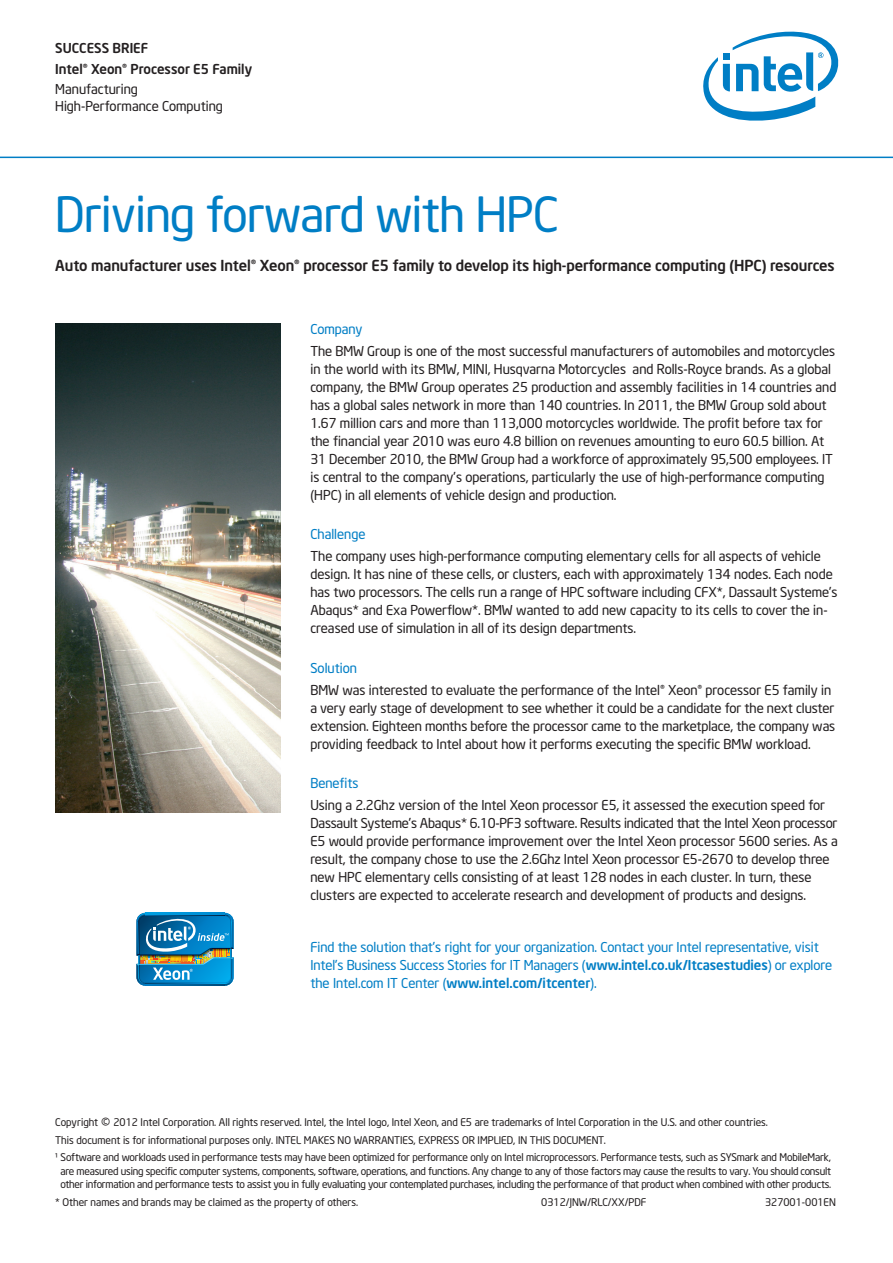
<style>
.page{position:relative;width:893px;height:1263px;background:#fff}
.page>*{position:absolute;margin:0;border:0;box-sizing:border-box;transform-origin:0 0}
.t1{font:48px "Neo Sans Intel";letter-spacing:-.01em;color:#007ec5}
.t2{font:300 27px "Neo Sans Intel";color:#231f20}
.t3{font:500 15px "Neo Sans Intel";letter-spacing:-.005em;color:#231f20}
.t4{font:13.5px/18px "Neo Sans Intel";color:#231f20}
.t5{font:13.5px/18px "Neo Sans Intel";color:#007ec5}
.t6{font:500 13.5px/20.7px "Neo Sans Intel";color:#231f20}
.t7{font:10.5px/17.7px "Neo Sans Intel";letter-spacing:-.01em;color:#231f20}
.s1{font-weight:500}
</style>
<div class="page">
<svg style="left:703px;top:31px;width:136px;height:90px"></svg>
<hr style="left:0;top:157px;width:892px;height:1px;background:#007ec5">
<img style="left:55px;top:323px;width:226px;height:489px">
<img style="left:136px;top:913px;width:98px;height:73px">
<p class="t6" style="left:55px;top:37px;width:198px">SUCCESS BRIEF<br>Intel® Xeon® Processor E5 Family</p>
<p class="t4" style="left:55px;top:81px;width:169px;line-height:16.5px">Manufacturing<br>High-Performance Computing</p>
<h1 class="t1" style="left:55px;top:185px;width:505px">Driving forward with HPC</h1>
<p class="t3" style="left:55px;top:256px;width:781px">Auto manufacturer uses Intel® Xeon® processor E5 family to develop its high-performance computing (HPC) resources</p>
<p class="t5" style="left:310px;top:319px;width:54px">Company</p>
<p class="t4" style="left:310px;top:342px;width:527px">The BMW Group is one of the most successful manufacturers of automobiles and motorcycles in the world with its BMW, MINI, Husqvarna Motorcycles and Rolls-Royce brands. As a global company, the BMW Group operates 25 production and assembly facilities in 14 countries and has a global sales network in more than 140 countries. In 2011, the BMW Group sold about 1.67 million cars and more than 113,000 motorcycles worldwide. The profit before tax for the financial year 2010 was euro 4.8 billion on revenues amounting to euro 60.5 billion. At 31 December 2010, the BMW Group had a workforce of approximately 95,500 employees. IT is central to the company’s operations, particularly the use of high-performance computing (HPC) in all elements of vehicle design and production.</p>
<p class="t5" style="left:310px;top:525px;width:57px">Challenge</p>
<p class="t4" style="left:310px;top:547px;width:529px">The company uses high-performance computing elementary cells for all aspects of vehicle design. It has nine of these cells, or clusters, each with approximately 134 nodes. Each node has two processors. The cells run a range of HPC software including CFX*, Dassault Systeme’s Abaqus* and Exa Powerflow*. BMW wanted to add new capacity to its cells to cover the in&shy;creased use of simulation in all of its design departments.</p>
<p class="t5" style="left:310px;top:658px;width:48px">Solution</p>
<p class="t4" style="left:310px;top:681px;width:526px">BMW was interested to evaluate the performance of the Intel® Xeon® processor E5 family in a very early stage of development to see whether it could be a candidate for the next cluster extension. Eighteen months before the processor came to the marketplace, the company was providing feedback to Intel about how it performs executing the specific BMW workload.</p>
<p class="t5" style="left:310px;top:774px;width:50px">Benefits</p>
<p class="t4" style="left:310px;top:796px;width:529px">Using a 2.2Ghz version of the Intel Xeon processor E5, it assessed the execution speed for Dassault Systeme’s Abaqus* 6.10-PF3 software. Results indicated that the Intel Xeon processor E5 would provide performance improvement over the Intel Xeon processor 5600 series. As a result, the company chose to use the 2.6Ghz Intel Xeon processor E5-2670 to develop three new HPC elementary cells consisting of at least 128 nodes in each cluster. In turn, these clusters are expected to accelerate research and development of products and designs.</p>
<p class="t5" style="left:310px;top:938px;width:523px">Find the solution that’s right for your organization. Contact your Intel representative, visit<br>Intel’s Business Success Stories for IT Managers (<span class="s1">www.intel.co.uk/Itcasestudies</span>) or explore the Intel.com IT Center (<span class="s1">www.intel.com/itcenter</span>).</p>
<p class="t7" style="left:55px;top:1113px;width:44px">Copyright</p>
<h2 class="t2" style="left:101px;top:1112px;width:11px">©</h2>
<p class="t7" style="left:55px;top:1113px;width:777px;text-indent:58px">2012 Intel Corporation. All rights reserved. Intel, the Intel logo, Intel Xeon, and E5 are trademarks of Intel Corporation in the U.S. and other countries.<br>This document is for informational purposes only. INTEL MAKES NO WARRANTIES, EXPRESS OR IMPLIED, IN THIS DOCUMENT.<br>¹ Software and workloads used in performance tests may have been optimized for performance only on Intel microprocessors. Performance tests, such as SYSmark and MobileMark,</p>
<p class="t7" style="left:61px;top:1164px;width:772px;line-height:13.5px">are measured using specific computer systems, components, software, operations, and functions. Any change to any of those factors may cause the results to vary. You should consult other information and performance tests to assist you in fully evaluating your contemplated purchases, including the performance of that product when combined with other products.</p>
<p class="t7" style="left:55px;top:1193px;width:304px">* Other names and brands may be claimed as the property of others.</p>
<p class="t7" style="left:541px;top:1193px;width:107px">0312/JNW/RLC/XX/PDF</p>
<p class="t7" style="left:765px;top:1193px;width:72px">327001-001EN</p>
</div>
